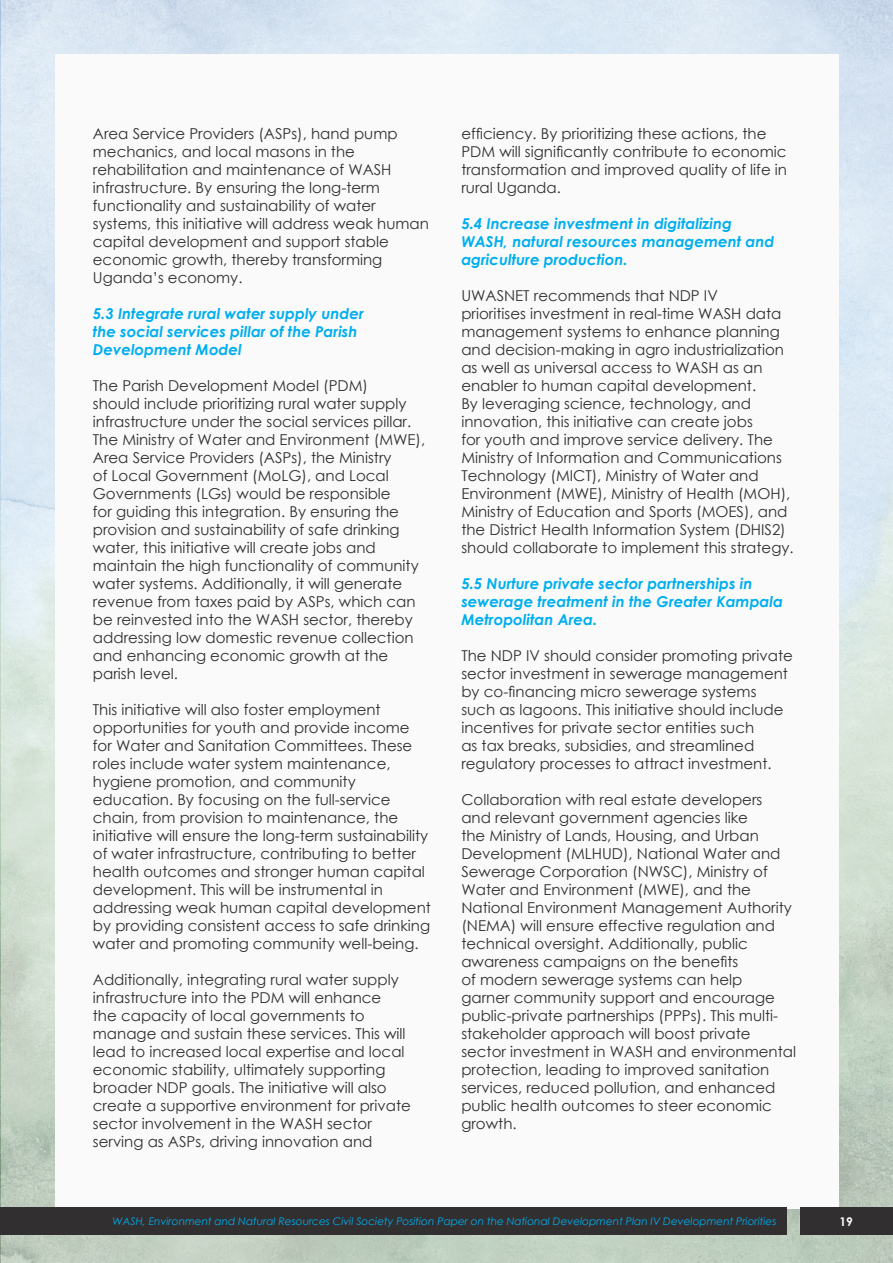
<style>
.page{position:relative;width:893px;height:1263px;background:#fff}
.page>*{position:absolute;margin:0;border:0;box-sizing:border-box;transform-origin:0 0}
.t1{font:15px/18px "Century Gothic";color:#312f30}
.t2{font:italic 700 15px/18px "Century Gothic";color:#00aeef}
.t3{font:700 12px "Century Gothic";color:#fff}
.t4{font:italic 10.5px "Century Gothic";color:#00aeef}
</style>
<div class="page">
<img style="left:0;top:0;width:893px;height:1263px">
<div style="left:55px;top:55px;width:783px;height:1154px;background:#fafafa"></div>
<div style="left:800px;top:1207px;width:92px;height:28px;background:#312f30"></div>
<div style="left:0;top:1207px;width:787px;height:28px;background:#312f30"></div>
<p class="t1" style="left:93px;top:124px;width:338px">Area Service Providers (ASPs), hand pump mechanics, and local masons in the rehabilitation and maintenance of WASH infrastructure. By ensuring the long-term functionality and sustainability of water systems, this initiative will address weak human capital development and support stable economic growth, thereby transforming Uganda’s economy.</p>
<p class="t2" style="left:93px;top:304px;width:272px">5.3 Integrate rural water supply under the social services pillar of the Parish<br>Development Model</p>
<p class="t1" style="left:93px;top:376px;width:334px">The Parish Development Model (PDM)<br>should include prioritizing rural water supply infrastructure under the social services pillar.<br>The Ministry of Water and Environment (MWE), Area Service Providers (ASPs), the Ministry<br>of Local Government (MoLG), and Local Governments (LGs) would be responsible<br>for guiding this integration. By ensuring the provision and sustainability of safe drinking water, this initiative will create jobs and maintain the high functionality of community water systems. Additionally, it will generate revenue from taxes paid by ASPs, which can be reinvested into the WASH sector, thereby addressing low domestic revenue collection and enhancing economic growth at the parish level.</p>
<p class="t1" style="left:93px;top:700px;width:339px">This initiative will also foster employment opportunities for youth and provide income for Water and Sanitation Committees. These roles include water system maintenance, hygiene promotion, and community education. By focusing on the full-service chain, from provision to maintenance, the initiative will ensure the long-term sustainability of water infrastructure, contributing to better health outcomes and stronger human capital development. This will be instrumental in addressing weak human capital development by providing consistent access to safe drinking water and promoting community well-being.</p>
<p class="t1" style="left:93px;top:970px;width:319px">Additionally, integrating rural water supply infrastructure into the PDM will enhance<br>the capacity of local governments to manage and sustain these services. This will lead to increased local expertise and local economic stability, ultimately supporting broader NDP goals. The initiative will also create a supportive environment for private sector involvement in the WASH sector serving as ASPs, driving innovation and</p>
<p class="t1" style="left:461px;top:124px;width:327px">efficiency. By prioritizing these actions, the PDM will significantly contribute to economic transformation and improved quality of life in rural Uganda.</p>
<p class="t2" style="left:461px;top:214px;width:314px">5.4 Increase investment in digitalizing<br>WASH, natural resources management and agriculture production.</p>
<p class="t1" style="left:461px;top:286px;width:334px">UWASNET recommends that NDP IV<br>prioritises investment in real-time WASH data management systems to enhance planning and decision-making in agro industrialization as well as universal access to WASH as an enabler to human capital development.<br>By leveraging science, technology, and innovation, this initiative can create jobs<br>for youth and improve service delivery. The Ministry of Information and Communications Technology (MICT), Ministry of Water and Environment (MWE), Ministry of Health (MOH), Ministry of Education and Sports (MOES), and the District Health Information System (DHIS2) should collaborate to implement this strategy.</p>
<p class="t2" style="left:461px;top:574px;width:323px">5.5 Nurture private sector partnerships in sewerage treatment in the Greater Kampala<br>Metropolitan Area.</p>
<p class="t1" style="left:461px;top:646px;width:333px">The NDP IV should consider promoting private sector investment in sewerage management by co-financing micro sewerage systems such as lagoons. This initiative should include incentives for private sector entities such<br>as tax breaks, subsidies, and streamlined regulatory processes to attract investment.</p>
<p class="t1" style="left:461px;top:790px;width:336px">Collaboration with real estate developers<br>and relevant government agencies like<br>the Ministry of Lands, Housing, and Urban Development (MLHUD), National Water and Sewerage Corporation (NWSC), Ministry of Water and Environment (MWE), and the National Environment Management Authority (NEMA) will ensure effective regulation and technical oversight. Additionally, public awareness campaigns on the benefits<br>of modern sewerage systems can help<br>garner community support and encourage public-private partnerships (PPPs). This multi&shy;stakeholder approach will boost private sector investment in WASH and environmental protection, leading to improved sanitation services, reduced pollution, and enhanced public health outcomes to steer economic growth.</p>
<p class="t4" style="left:113px;top:1214px;width:665px">WASH, Environment and Natural Resources Civil Society Position Paper on the National Development Plan IV Development Priorities</p>
<p class="t3" style="left:839px;top:1212px;width:15px">19</p>
</div>
